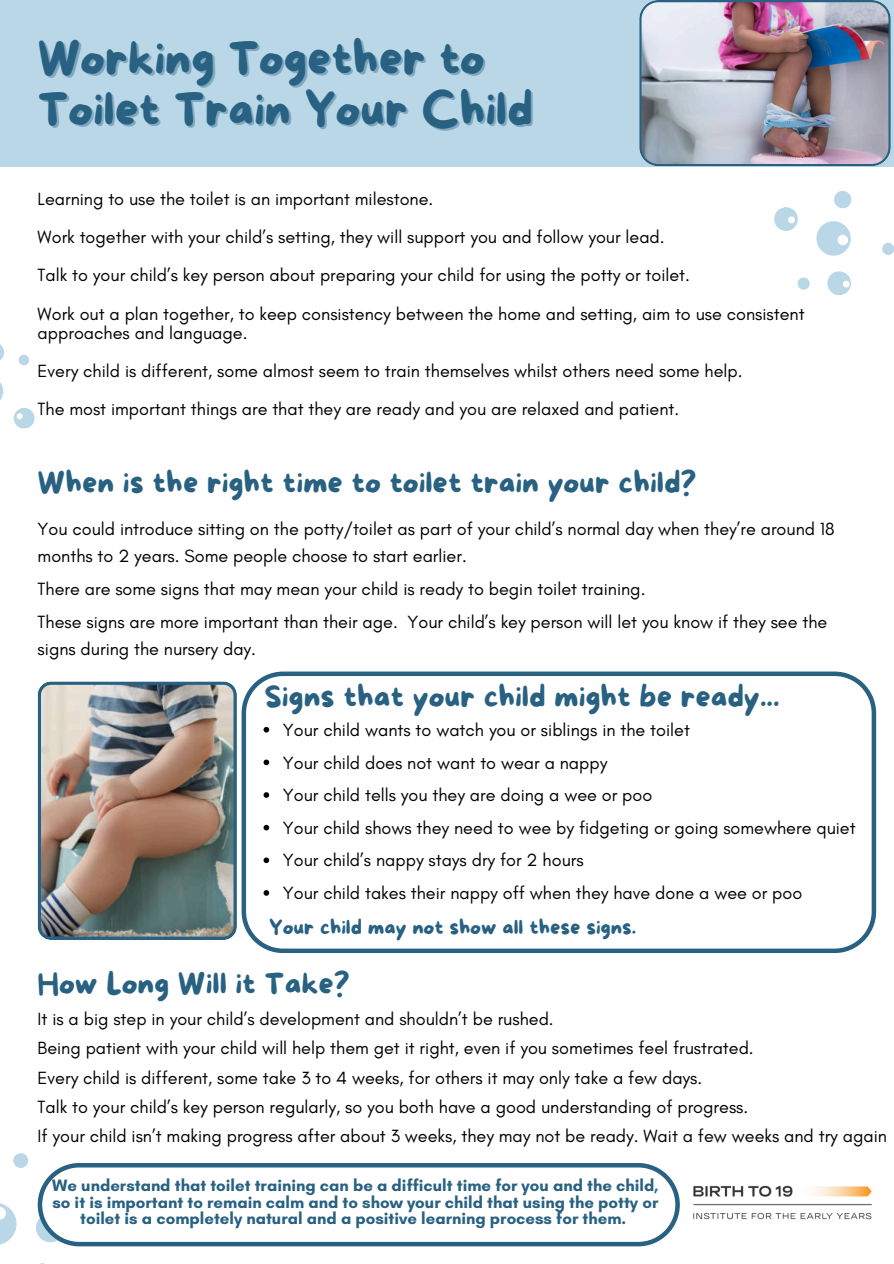
<style>
.page{position:relative;width:894px;height:1264px;background:#fff}
.page>*{position:absolute;margin:0;border:0;box-sizing:border-box;transform-origin:0 0}
.t1{font:46.8px "More Sugar";color:#286181}
.t2{font:30px "More Sugar";color:#286181}
.t3{font:20.25px "More Sugar";color:#286181}
.t4{font:18px/26.7px "Glacial Indifference";color:#000}
.t5{font:700 16.8px/16.8px "Glacial Indifference";color:#286181;text-align:center}
</style>
<div class="page">
<div style="left:0;top:0;width:893px;height:166px;background:#b9d7e7"></div>
<svg style="left:0;top:382px;width:4px;height:18px"></svg>
<svg style="left:0;top:344px;width:4px;height:17px"></svg>
<svg style="left:18px;top:354px;width:12px;height:12px"></svg>
<svg style="left:13px;top:408px;width:22px;height:21px"></svg>
<svg style="left:882px;top:242px;width:11px;height:13px"></svg>
<svg style="left:797px;top:277px;width:13px;height:13px"></svg>
<svg style="left:816px;top:191px;width:36px;height:65px"></svg>
<svg style="left:774px;top:207px;width:24px;height:24px"></svg>
<svg style="left:827px;top:271px;width:24px;height:24px"></svg>
<svg style="left:36px;top:1221px;width:2px;height:14px"></svg>
<svg style="left:13px;top:1153px;width:16px;height:15px"></svg>
<svg style="left:0;top:1203px;width:17px;height:42px"></svg>
<svg style="left:38px;top:1163px;width:641px;height:83px"></svg>
<svg style="left:241px;top:671px;width:634px;height:281px"></svg>
<img style="left:639px;top:0;width:251px;height:166px">
<img style="left:38px;top:681px;width:199px;height:259px">
<img style="left:693px;top:1185px;width:179px;height:35px">
<svg style="left:263px;top:727px;width:6px;height:5px"></svg>
<svg style="left:263px;top:759px;width:6px;height:6px"></svg>
<svg style="left:263px;top:792px;width:6px;height:5px"></svg>
<svg style="left:263px;top:824px;width:6px;height:6px"></svg>
<svg style="left:263px;top:857px;width:6px;height:6px"></svg>
<svg style="left:263px;top:890px;width:6px;height:5px"></svg>
<p class="t1" style="left:38px;top:33px;width:448px">Working Together to</p>
<p class="t1" style="left:38px;top:84px;width:496px">Toilet Train Your Child</p>
<p class="t4" style="left:38px;top:185px;width:397px">Learning to use the toilet is an important milestone.</p>
<p class="t4" style="left:38px;top:223px;width:628px">Work together with your child’s setting, they will support you and follow your lead.</p>
<p class="t4" style="left:38px;top:262px;width:653px">Talk to your child’s key person about preparing your child for using the potty or toilet.</p>
<p class="t4" style="left:38px;top:304px;width:768px;line-height:19.2px">Work out a plan together, to keep consistency between the home and setting, aim to use consistent approaches and language.</p>
<p class="t4" style="left:38px;top:357px;width:706px">Every child is different, some almost seem to train themselves whilst others need some help.</p>
<p class="t4" style="left:38px;top:395px;width:643px">The most important things are that they are ready and you are relaxed and patient.</p>
<p class="t2" style="left:38px;top:466px;width:660px">When is the right time to toilet train your child?</p>
<p class="t4" style="left:38px;top:515px;width:798px">You could introduce sitting on the potty/toilet as part of your child’s normal day when they’re around 18 months to 2 years. Some people choose to start earlier.</p>
<p class="t4" style="left:38px;top:575px;width:609px">There are some signs that may mean your child is ready to begin toilet training.</p>
<p class="t4" style="left:38px;top:608px;width:791px">These signs are more important than their age. Your child’s key person will let you know if they see the signs during the nursery day.</p>
<p class="t2" style="left:264px;top:680px;width:516px">Signs that your child might be ready...</p>
<p class="t4" style="left:283px;top:716px;width:408px">Your child wants to watch you or siblings in the toilet</p>
<p class="t4" style="left:283px;top:749px;width:326px">Your child does not want to wear a nappy</p>
<h2 class="t4" style="left:283px;top:781px;width:371px">Your child tells you they are doing a wee or poo</h2>
<p class="t4" style="left:283px;top:814px;width:574px">Your child shows they need to wee by fidgeting or going somewhere quiet</p>
<p class="t4" style="left:283px;top:846px;width:302px">Your child’s nappy stays dry for 2 hours</p>
<p class="t4" style="left:283px;top:879px;width:520px">Your child takes their nappy off when they have done a wee or poo</p>
<p class="t3" style="left:269px;top:916px;width:368px">Your child may not show all these signs.</p>
<p class="t2" style="left:38px;top:967px;width:314px">How Long Will it Take?</p>
<h3 class="t4" style="left:38px;top:1005px;width:517px">It is a big step in your child’s development and shouldn’t be rushed.</h3>
<h2 class="t4" style="left:38px;top:1034px;width:717px">Being patient with your child will help them get it right, even if you sometimes feel frustrated.</h2>
<h2 class="t4" style="left:38px;top:1064px;width:666px">Every child is different, some take 3 to 4 weeks, for others it may only take a few days.</h2>
<p class="t4" style="left:38px;top:1093px;width:712px">Talk to your child’s key person regularly, so you both have a good understanding of progress.</p>
<p class="t4" style="left:38px;top:1122px;width:850px">If your child isn’t making progress after about 3 weeks, they may not be ready. Wait a few weeks and try again</p>
<p class="t5" style="left:52px;top:1176px;width:607px">We understand that toilet training can be a difficult time for you and the child, so it is important to remain calm and to show your child that using the potty or toilet is a completely natural and a positive learning process for them.</p>
</div>
